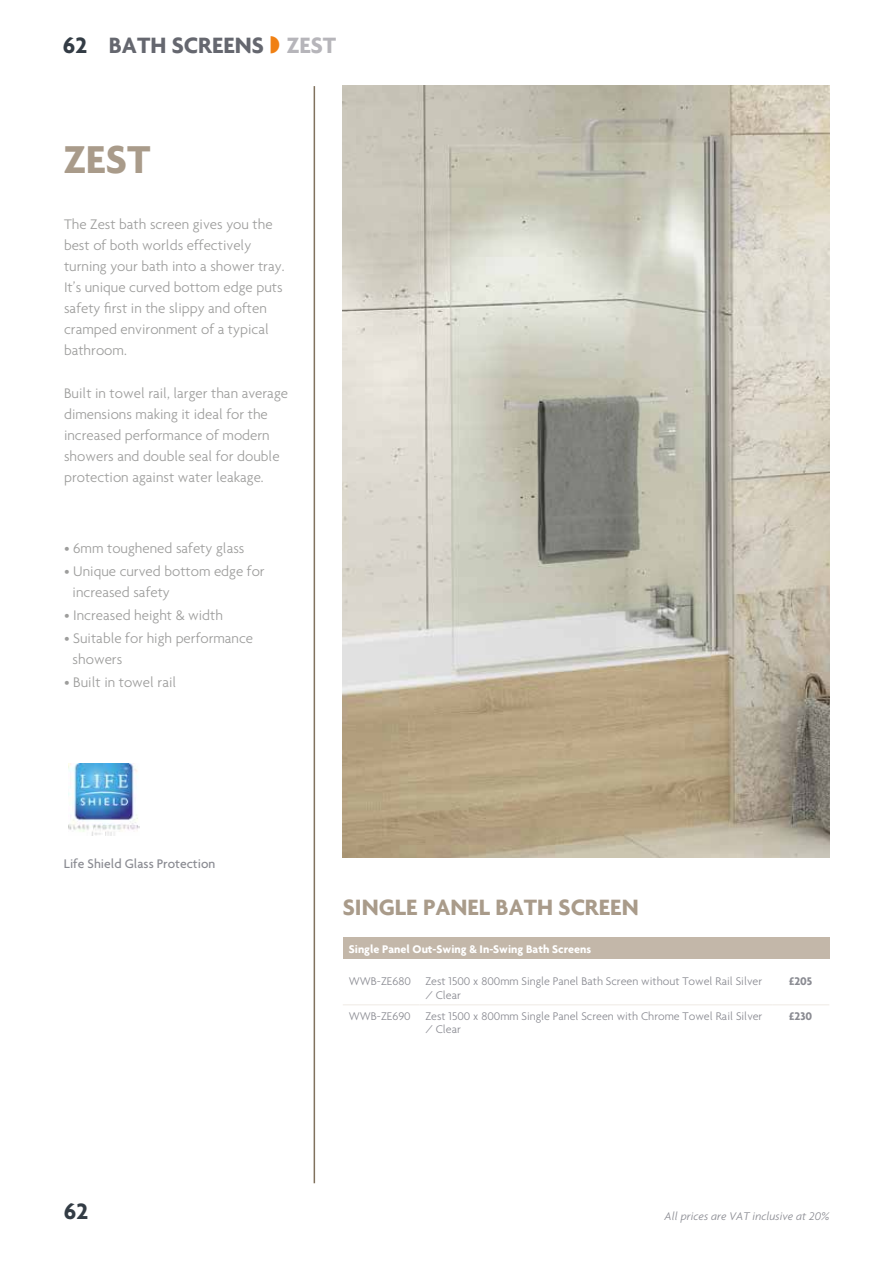
<style>
.page{position:relative;width:893px;height:1263px;background:#fff}
.page>*{position:absolute;margin:0;border:0;box-sizing:border-box;transform-origin:0 0}
.t1{font:700 42px "Agenda";color:#a99b8a}
.t2{font:700 24px "Agenda";color:#a99b8a}
.t3{font:700 24px "Agenda";color:#65676f}
.t4{font:700 24px "Agenda";color:#333c45}
.t5{font:300 15px/21px "Agenda";color:#9d9d9c}
.t6{font:500 13.5px "Agenda";color:#8a8b92}
.t7{font:300 12px/13.5px "Agenda";color:#8a8b92}
.t8{font:700 12px "Agenda";color:#fff}
.t9{font:italic 300 12px "Agenda";color:#8a8b92}
.t10{font:700 12px "Agenda";color:#8a8b92}
.s1{color:#f08013}
.s2{color:#b6b5ba}
</style>
<div class="page">
<img style="left:343px;top:85px;width:486px;height:773px">
<img style="left:69px;top:763px;width:70px;height:73px">
<hr style="left:314px;top:86px;width:1px;height:1097px;background:#80715d">
<div style="left:343px;top:938px;width:486px;height:21px;background:#c3b7a9"></div>
<hr style="left:343px;top:1004px;width:76px;height:1px;background:#f4f1ed">
<hr style="left:419px;top:1004px;width:353px;height:1px;background:#f4f1ed">
<hr style="left:772px;top:1004px;width:57px;height:1px;background:#f4f1ed">
<h2 class="t4" style="left:63px;top:31px;width:26px">62</h2>
<h2 class="t3" style="left:109px;top:31px;width:229px">BATH SCREENS <span class="s1">◗</span> <span class="s2">ZEST</span></h2>
<h1 class="t1" style="left:64px;top:134px;width:88px">ZEST</h1>
<p class="t5" style="left:64px;top:214px;width:222px">The Zest bath screen gives you the best of both worlds effectively turning your bath into a shower tray.<br>It’s unique curved bottom edge puts safety first in the slippy and often cramped environment of a typical bathroom.</p>
<p class="t5" style="left:64px;top:382px;width:225px">Built in towel rail, larger than average dimensions making it ideal for the increased performance of modern showers and double seal for double protection against water leakage.</p>
<p class="t5" style="left:64px;top:537px;width:182px">• 6mm toughened safety glass</p>
<p class="t5" style="left:73px;top:560px;width:194px;text-indent:-9px">• Unique curved bottom edge for increased safety</p>
<p class="t5" style="left:64px;top:604px;width:160px">• Increased height &amp; width</p>
<p class="t5" style="left:73px;top:627px;width:182px;text-indent:-9px">• Suitable for high performance showers</p>
<p class="t5" style="left:64px;top:672px;width:114px">• Built in towel rail</p>
<p class="t6" style="left:64px;top:856px;width:153px">Life Shield Glass Protection</p>
<h2 class="t4" style="left:64px;top:1197px;width:26px">62</h2>
<h2 class="t2" style="left:343px;top:892px;width:297px">SINGLE PANEL BATH SCREEN</h2>
<p class="t8" style="left:349px;top:942px;width:244px">Single Panel Out-Swing &amp; In-Swing Bath Screens</p>
<p class="t7" style="left:425px;top:974px;width:338px;text-indent:-77px">WWB-ZE680 Zest 1500 x 800mm Single Panel Bath Screen without Towel Rail Silver / Clear</p>
<p class="t10" style="left:789px;top:974px;width:25px">£205</p>
<p class="t7" style="left:425px;top:1009px;width:339px;text-indent:-77px">WWB-ZE690 Zest 1500 x 800mm Single Panel Screen with Chrome Towel Rail Silver / Clear</p>
<p class="t10" style="left:789px;top:1009px;width:24px">£230</p>
<p class="t9" style="left:664px;top:1209px;width:167px">All prices are VAT inclusive at 20%</p>
</div>
